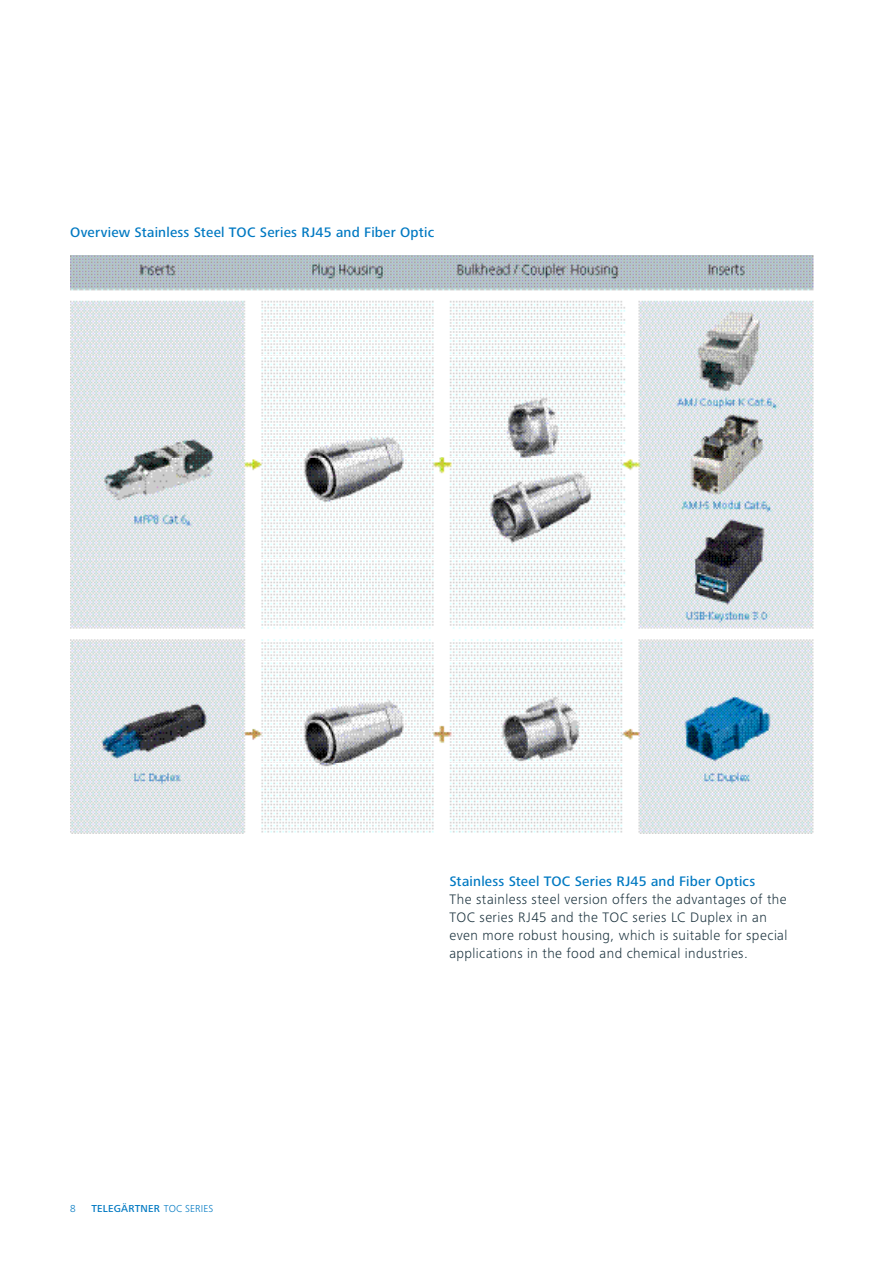
<style>
.page{position:relative;width:893px;height:1263px;background:#fff}
.page>*{position:absolute;margin:0;border:0;box-sizing:border-box;transform-origin:0 0}
.HL{font:300 14.25px/18px "Frutiger Next Pro";letter-spacing:.03em;color:#1d343f}
.t1{font:500 14.25px "Frutiger Next Pro";letter-spacing:.015em;color:#0079c2}
.t2{font:500 10.5px "Frutiger Next Pro";letter-spacing:.025em;color:#0079c2}
.t3{font:300 10.5px "Frutiger Next Pro";color:#0079c2}
.s1{font-weight:300}
</style>
<div class="page">
<img style="left:70px;top:255px;width:744px;height:578px">
<p class="t1" style="left:70px;top:225px;width:366px">Overview Stainless Steel TOC Series RJ45 and Fiber Optic</p>
<p class="t3" style="left:70px;top:1202px;width:7px">8</p>
<p class="t2" style="left:91px;top:1202px;width:124px">TELEGÄRTNER <span class="s1">TOC SERIES</span></p>
<p class="t1" style="left:449px;top:873px;width:307px">Stainless Steel TOC Series RJ45 and Fiber Optics</p>
<p class="HL" style="left:449px;top:890px;width:339px">The stainless steel version offers the advantages of the TOC series RJ45 and the TOC series LC Duplex in an even more robust housing, which is suitable for special applications in the food and chemical industries.</p>
</div>
